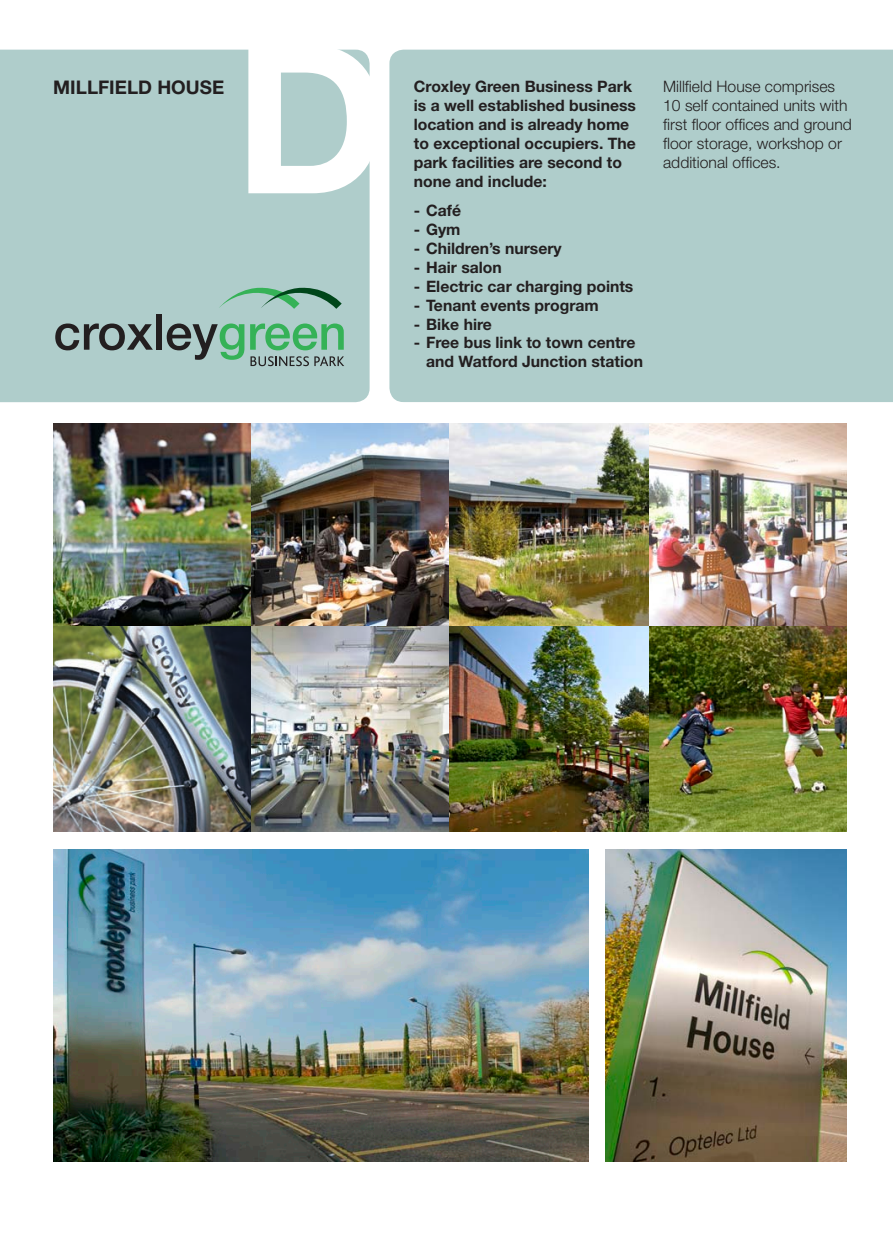
<style>
.page{position:relative;width:893px;height:1241px;background:#fff}
.page>*{position:absolute;margin:0;border:0;box-sizing:border-box;transform-origin:0 0}
.t1{font:700 207.38px "Helvetica Neue";color:#fff}
.t2{font:700 18.72px "Helvetica Neue";color:#231f20}
.t3{font:700 15.75px/18.9px "Helvetica Neue";color:#231f20}
.t4{font:300 15.75px/18.9px "Helvetica Neue";color:#231f20}
</style>
<div class="page">
<div style="left:0;top:50px;width:370px;height:352px;background:#afcdcb"></div>
<div style="left:389px;top:50px;width:504px;height:352px;background:#afcdcb"></div>
<img style="left:54px;top:849px;width:535px;height:312px">
<img style="left:53px;top:424px;width:794px;height:202px">
<img style="left:53px;top:626px;width:794px;height:204px">
<img style="left:605px;top:849px;width:242px;height:312px">
<div style="left:29px;top:249px;width:334px;height:141px;background:#afcdcb"></div>
<svg style="left:250px;top:356px;width:94px;height:10px"></svg>
<svg style="left:55px;top:323px;width:98px;height:27px;background:#728181"></svg>
<div style="left:156px;top:314px;width:6px;height:35px;background:#231f20"></div>
<svg style="left:167px;top:323px;width:77px;height:37px;background:#779c8c"></svg>
<svg style="left:250px;top:323px;width:94px;height:27px;background:#73bf92"></svg>
<svg style="left:218px;top:284px;width:124px;height:25px;background:#8ab8a6"></svg>
<p class="t2" style="left:53px;top:76px;width:172px">MILLFIELD HOUSE</p>
<p class="t1" style="left:234px;top:-9px;width:155px">D</p>
<p class="t3" style="left:414px;top:77px;width:224px">Croxley Green Business Park is a well established business location and is already home to exceptional occupiers. The park facilities are second to none and include:</p>
<p class="t3" style="left:414px;top:200px;width:49px">- Café</p>
<p class="t3" style="left:414px;top:219px;width:48px">- Gym</p>
<p class="t3" style="left:414px;top:238px;width:149px">- Children’s nursery</p>
<p class="t3" style="left:414px;top:257px;width:90px">- Hair salon</p>
<p class="t3" style="left:414px;top:276px;width:221px">- Electric car charging points</p>
<p class="t3" style="left:414px;top:295px;width:186px">- Tenant events program</p>
<p class="t3" style="left:414px;top:314px;width:80px">- Bike hire</p>
<p class="t3" style="left:426px;top:333px;width:219px;text-indent:-12px">- Free bus link to town centre and Watford Junction station</p>
<p class="t4" style="left:663px;top:77px;width:190px">Millfield House comprises<br>10 self contained units with first floor offices and ground floor storage, workshop or additional offices.</p>
</div>
